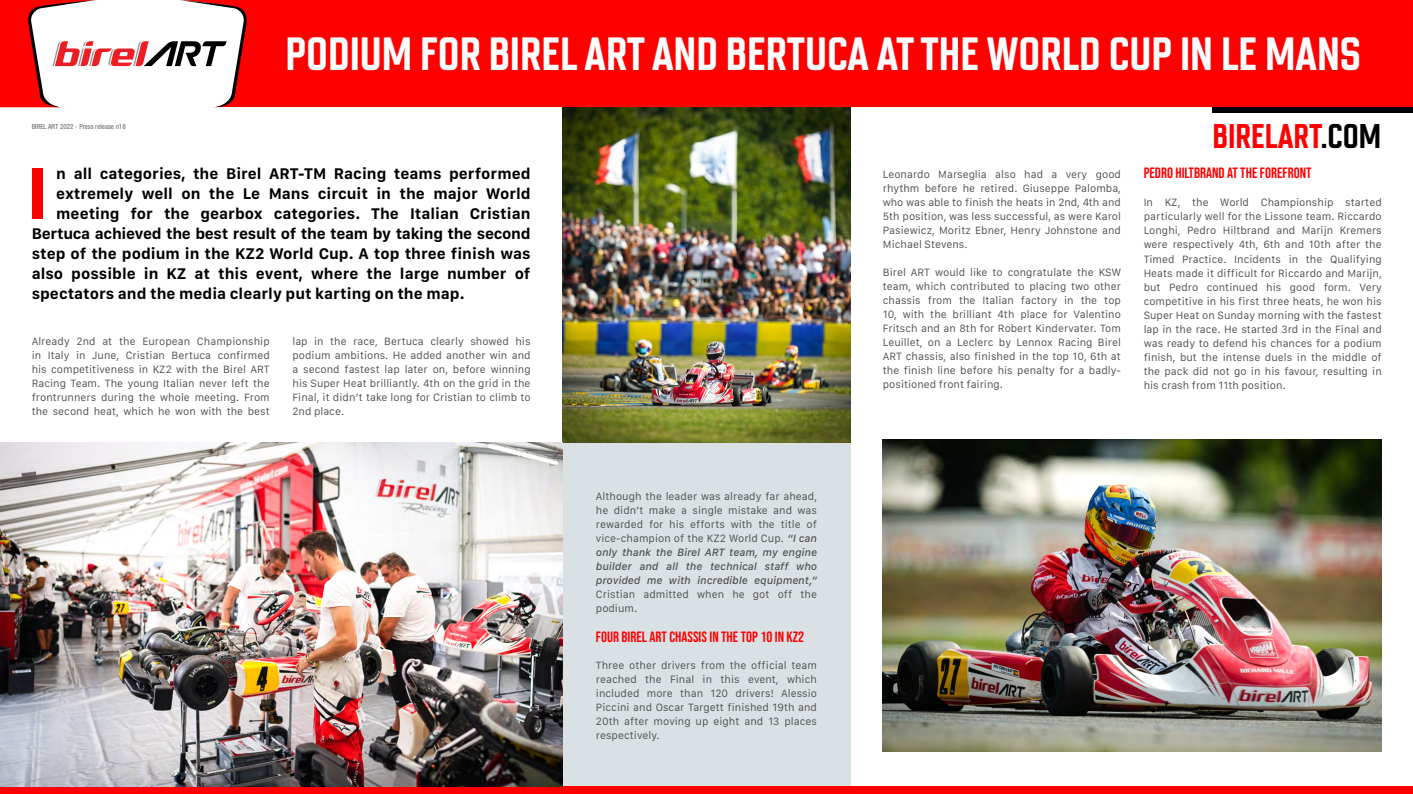
<style>
.page{position:relative;width:1413px;height:794px;background:#fff}
.page>*{position:absolute;margin:0;border:0;box-sizing:border-box;transform-origin:0 0}
.t1{font:700 76px "San Francisco Text";color:#f00}
.t2{font:700 46.6px "Chromoxome Pro";color:#fff}
.t3{font:700 34.2px "Chromoxome Pro";color:#f00}
.t4{font:700 16px "San Francisco Text";color:#000}
.t5{font:700 16px "San Francisco Text";letter-spacing:-.02em;color:#000}
.t6{font:15px "Bebas Neue Semi Rounded";color:#f00}
.t7{font:11px/14px "San Francisco Text";color:#4e4e4e;text-align:justify}
.t8{font:condensed 7px "Helvetica Neue LT Pro";color:#656263}
.s1{font-weight:500;font-style:italic}
.s2{color:#000}
</style>
<div class="page">
<div style="left:562px;top:442px;width:289px;height:344px;background:#dae1e5"></div>
<div style="left:0;top:786px;width:1413px;height:8px;background:#f00"></div>
<div style="left:249px;top:0;width:1164px;height:107px;background:#f00"></div>
<svg style="left:0;top:0;width:249px;height:107px"></svg>
<div style="left:1212px;top:107px;width:201px;height:6px;background:#000"></div>
<img style="left:883px;top:439px;width:498px;height:312px">
<img style="left:562px;top:107px;width:289px;height:335px">
<img style="left:0;top:442px;width:562px;height:344px">
<h2 class="t2" style="left:285px;top:26px;width:1077px">PODIUM FOR BIREL ART AND BERTUCA AT THE WORLD CUP IN LE MANS</h2>
<p class="t8" style="left:32px;top:122px;width:96px">BIREL ART 2022 - Press release n18</p>
<h1 class="t1" style="left:25px;top:146px;width:25px">I</h1>
<h3 class="t4" style="left:56px;top:164px;width:476px">n all categories, the Birel ART-TM Racing teams performed</h3>
<h3 class="t4" style="left:56px;top:184px;width:476px">extremely well on the Le Mans circuit in the major World</h3>
<h3 class="t4" style="left:56px;top:204px;width:476px">meeting for the gearbox categories. The Italian Cristian</h3>
<h3 class="t5" style="left:32px;top:224px;width:500px">Bertuca achieved the best result of the team by taking the second</h3>
<h3 class="t4" style="left:32px;top:244px;width:500px">step of the podium in the KZ2 World Cup. A top three finish was</h3>
<h3 class="t4" style="left:32px;top:264px;width:500px">also possible in KZ at this event, where the large number of</h3>
<h3 class="t4" style="left:32px;top:284px;width:434px">spectators and the media clearly put karting on the map.</h3>
<p class="t7" style="left:32px;top:335px;width:240px">Already 2nd at the European Championship in Italy in June, Cristian Bertuca confirmed his competitiveness in KZ2 with the Birel ART Racing Team. The young Italian never left the frontrunners during the whole meeting. From the second heat, which he won with the best</p>
<p class="t7" style="left:292px;top:335px;width:240px">lap in the race, Bertuca clearly showed his podium ambitions. He added another win and a second fastest lap later on, before winning his Super Heat brilliantly. 4th on the grid in the Final, it didn’t take long for Cristian to climb to 2nd place.</p>
<p class="t7" style="left:596px;top:490px;width:223px">Although the leader was already far ahead, he didn’t make a single mistake and was rewarded for his efforts with the title of vice-champion of the KZ2 World Cup. <span class="s1">“I can only thank the Birel ART team, my engine builder and all the technical staff who provided me with incredible equipment,”</span></p>
<p class="t7" style="left:596px;top:588px;width:223px">Cristian admitted when he got off the podium.</p>
<h3 class="t6" style="left:596px;top:628px;width:210px">FOUR BIREL ART CHASSIS IN THE TOP 10 IN KZ2</h3>
<p class="t7" style="left:596px;top:659px;width:223px">Three other drivers from the official team reached the Final in this event, which included more than 120 drivers! Alessio Piccini and Oscar Targett finished 19th and 20th after moving up eight and 13 places respectively.</p>
<p class="t7" style="left:883px;top:168px;width:240px">Leonardo Marseglia also had a very good rhythm before he retired. Giuseppe Palomba, who was able to finish the heats in 2nd, 4th and 5th position, was less successful, as were Karol Pasiewicz, Moritz Ebner, Henry Johnstone and Michael Stevens.</p>
<p class="t7" style="left:883px;top:266px;width:240px">Birel ART would like to congratulate the KSW team, which contributed to placing two other chassis from the Italian factory in the top 10, with the brilliant 4th place for Valentino Fritsch and an 8th for Robert Kindervater. Tom Leuillet, on a Leclerc by Lennox Racing Birel ART chassis, also finished in the top 10, 6th at the finish line before his penalty for a badly&shy;positioned front fairing.</p>
<h3 class="t3" style="left:1212px;top:116px;width:170px">BIRELART<span class="s2">.COM</span></h3>
<h3 class="t6" style="left:1143px;top:165px;width:169px">PEDRO HILTBRAND AT THE FOREFRONT</h3>
<p class="t7" style="left:1143px;top:197px;width:240px">In KZ, the World Championship started particularly well for the Lissone team. Riccardo Longhi, Pedro Hiltbrand and Marijn Kremers were respectively 4th, 6th and 10th after the Timed Practice. Incidents in the Qualifying Heats made it difficult for Riccardo and Marijn, but Pedro continued his good form. Very competitive in his first three heats, he won his Super Heat on Sunday morning with the fastest lap in the race. He started 3rd in the Final and was ready to defend his chances for a podium finish, but the intense duels in the middle of the pack did not go in his favour, resulting in his crash from 11th position.</p>
</div>
